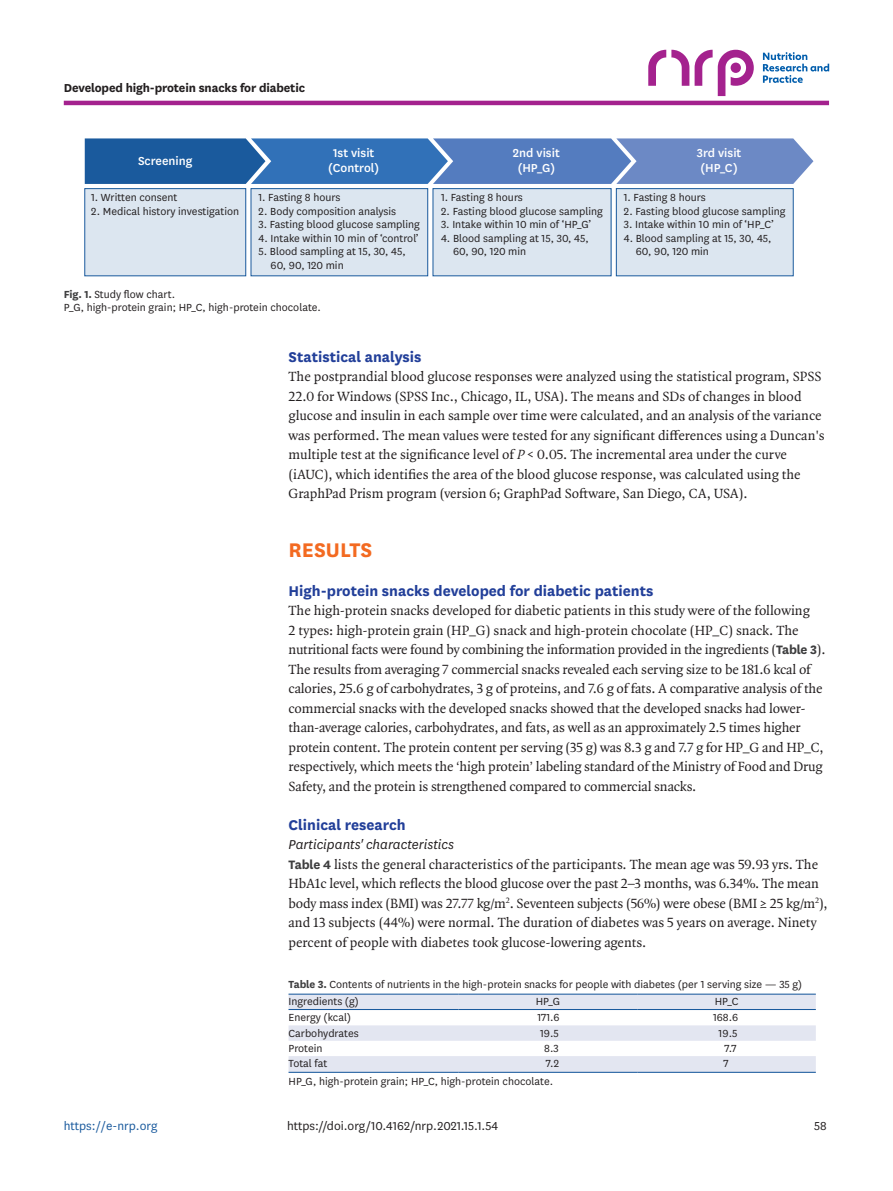
<style>
.page{position:relative;width:893px;height:1191px;background:#fff}
.page>*{position:absolute;margin:0;border:0;box-sizing:border-box;transform-origin:0 0}
.body_title1{font:700 23.1px "National";color:#f36a21}
.body_title2_stacked{font:700 16.5px "National";color:#223f99}
.body_title2{font:700 16.5px "National";color:#223f99}
.body_title3_stacked{font:italic 15px "National";color:#231f20}
.body_p_first{font:14.25px/19.5px "Quadraat OT";letter-spacing:-.005em;color:#231f20}
.t1{font:500 13.5px/15px "National";color:#fff;text-align:center}
.doi_running_footer{font:13.5px "National";color:#231f20}
.alt-title-type{font:700 13.5px "National";letter-spacing:-.01em;color:#231f20}
.t2{font:13.5px "National";color:#1a5a9d}
.table-wrap_caption{font:12px/13.5px "National";color:#231f20}
.fig_caption{font:12px/13.5px "National";color:#231f20}
.tbody_entry{font:12px "National";color:#231f20}
.table-wrap-foot_p_fi{font:12px "National";color:#231f20}
.thead_entry{font:12px "National";color:#231f20}
.s1{font-weight:700;color:#3e3e3f}
.s2{font-style:italic}
.s3{font-family:"National";font-weight:700;color:#3e3e3f}
</style>
<div class="page">
<hr style="left:64px;top:101px;width:765px;height:4px;background:#a4228e">
<svg style="left:695px;top:50px;width:59px;height:46px"></svg>
<svg style="left:648px;top:50px;width:41px;height:36px"></svg>
<svg style="left:763px;top:52px;width:66px;height:31px"></svg>
<div style="left:85px;top:189px;width:161px;height:87px;background:#dce6f0"></div>
<div style="left:251px;top:189px;width:177px;height:87px;background:#dce6f0"></div>
<div style="left:433px;top:189px;width:178px;height:87px;background:#dce6f0"></div>
<div style="left:616px;top:189px;width:177px;height:87px;background:#dce6f0"></div>
<svg style="left:85px;top:138px;width:728px;height:46px;background:#4a79b9"></svg>
<svg style="left:289px;top:994px;width:527px;height:77px"></svg>
<hr style="left:289px;top:993px;width:170px;height:1px;background:#1a5a9d">
<hr style="left:459px;top:993px;width:178px;height:1px;background:#1a5a9d">
<hr style="left:637px;top:993px;width:179px;height:1px;background:#1a5a9d">
<hr style="left:289px;top:1009px;width:170px;height:1px;background:#1a5a9d">
<hr style="left:459px;top:1009px;width:178px;height:1px;background:#1a5a9d">
<hr style="left:637px;top:1009px;width:179px;height:1px;background:#1a5a9d">
<hr style="left:289px;top:1071px;width:170px;height:1px;background:#1a5a9d">
<hr style="left:459px;top:1071px;width:178px;height:1px;background:#1a5a9d">
<hr style="left:637px;top:1071px;width:179px;height:1px;background:#1a5a9d">
<p class="alt-title-type" style="left:64px;top:78px;width:243px">Developed high-protein snacks for diabetic</p>
<p class="t1" style="left:138px;top:152px;width:56px">Screening</p>
<p class="t1" style="left:328px;top:145px;width:52px">1st visit (Control)</p>
<p class="t1" style="left:513px;top:145px;width:48px">2nd visit (HP_G)</p>
<p class="t1" style="left:697px;top:145px;width:46px;text-align:left">3rd visit (HP_C)</p>
<p class="table-wrap_caption" style="left:91px;top:190px;width:88px">1. Written consent</p>
<p class="table-wrap_caption" style="left:91px;top:204px;width:149px">2. Medical history investigation</p>
<p class="table-wrap_caption" style="left:259px;top:190px;width:83px">1. Fasting 8 hours</p>
<p class="table-wrap_caption" style="left:259px;top:204px;width:139px">2. Body composition analysis</p>
<p class="table-wrap_caption" style="left:259px;top:217px;width:163px">3. Fasting blood glucose sampling</p>
<p class="table-wrap_caption" style="left:259px;top:231px;width:161px">4. Intake within 10 min of ‘control’</p>
<p class="table-wrap_caption" style="left:271px;top:244px;width:137px;text-indent:-12px">5. Blood sampling at 15, 30, 45,<br>60, 90, 120 min</p>
<p class="table-wrap_caption" style="left:441px;top:190px;width:83px">1. Fasting 8 hours</p>
<p class="table-wrap_caption" style="left:441px;top:204px;width:163px">2. Fasting blood glucose sampling</p>
<p class="table-wrap_caption" style="left:441px;top:217px;width:152px">3. Intake within 10 min of ‘HP_G’</p>
<p class="table-wrap_caption" style="left:453px;top:231px;width:137px;text-indent:-12px">4. Blood sampling at 15, 30, 45,<br>60, 90, 120 min</p>
<p class="table-wrap_caption" style="left:624px;top:190px;width:83px">1. Fasting 8 hours</p>
<p class="table-wrap_caption" style="left:624px;top:204px;width:163px">2. Fasting blood glucose sampling</p>
<p class="table-wrap_caption" style="left:624px;top:217px;width:151px">3. Intake within 10 min of ‘HP_C’</p>
<p class="table-wrap_caption" style="left:636px;top:231px;width:137px;text-indent:-12px">4. Blood sampling at 15, 30, 45,<br>60, 90, 120 min</p>
<p class="fig_caption" style="left:64px;top:287px;width:259px"><span class="s1">Fig. 1.</span> Study flow chart.<br>P_G, high-protein grain; HP_C, high-protein chocolate.</p>
<p class="body_title2" style="left:289px;top:345px;width:134px">Statistical analysis</p>
<p class="body_p_first" style="left:289px;top:367px;width:538px">The postprandial blood glucose responses were analyzed using the statistical program, SPSS 22.0 for Windows (SPSS Inc., Chicago, IL, USA). The means and SDs of changes in blood glucose and insulin in each sample over time were calculated, and an analysis of the variance was performed. The mean values were tested for any significant differences using a Duncan's multiple test at the significance level of <span class="s2">P</span> &lt; 0.05. The incremental area under the curve (iAUC), which identifies the area of the blood glucose response, was calculated using the GraphPad Prism program (version 6; GraphPad Software, San Diego, CA, USA).</p>
<p class="body_title1" style="left:289px;top:533px;width:85px">RESULTS</p>
<p class="body_title2_stacked" style="left:289px;top:579px;width:366px">High-protein snacks developed for diabetic patients</p>
<p class="body_p_first" style="left:289px;top:601px;width:539px">The high-protein snacks developed for diabetic patients in this study were of the following<br>2 types: high-protein grain (HP_G) snack and high-protein chocolate (HP_C) snack. The nutritional facts were found by combining the information provided in the ingredients (<span class="s3">Table 3</span>).<br>The results from averaging 7 commercial snacks revealed each serving size to be 181.6 kcal of calories, 25.6 g of carbohydrates, 3 g of proteins, and 7.6 g of fats. A comparative analysis of the commercial snacks with the developed snacks showed that the developed snacks had lower&shy;than-average calories, carbohydrates, and fats, as well as an approximately 2.5 times higher protein content. The protein content per serving (35 g) was 8.3 g and 7.7 g for HP_G and HP_C, respectively, which meets the ‘high protein’ labeling standard of the Ministry of Food and Drug Safety, and the protein is strengthened compared to commercial snacks.</p>
<p class="body_title2" style="left:289px;top:813px;width:119px">Clinical research</p>
<p class="body_title3_stacked" style="left:289px;top:835px;width:167px">Participants' characteristics</p>
<p class="body_p_first" style="left:289px;top:854px;width:541px"><span class="s3">Table 4</span> lists the general characteristics of the participants. The mean age was 59.93 yrs. The HbA1c level, which reflects the blood glucose over the past 2–3 months, was 6.34%. The mean body mass index (BMI) was 27.77 kg/m<sup>2</sup>. Seventeen subjects (56%) were obese (BMI ≥ 25 kg/m<sup>2</sup>), and 13 subjects (44%) were normal. The duration of diabetes was 5 years on average. Ninety percent of people with diabetes took glucose-lowering agents.</p>
<p class="t2" style="left:64px;top:1116px;width:95px">https://e-nrp.org</p>
<p class="table-wrap_caption" style="left:289px;top:976px;width:515px"><span class="s1">Table 3.</span> Contents of nutrients in the high-protein snacks for people with diabetes (per 1 serving size — 35 g)</p>
<p class="thead_entry" style="left:289px;top:993px;width:72px">Ingredients (g)</p>
<p class="thead_entry" style="left:536px;top:993px;width:26px">HP_G</p>
<p class="thead_entry" style="left:715px;top:993px;width:25px">HP_C</p>
<p class="tbody_entry" style="left:289px;top:1009px;width:64px">Energy (kcal)</p>
<p class="tbody_entry" style="left:537px;top:1009px;width:24px">171.6</p>
<p class="tbody_entry" style="left:713px;top:1009px;width:27px">168.6</p>
<p class="tbody_entry" style="left:289px;top:1025px;width:72px">Carbohydrates</p>
<p class="tbody_entry" style="left:540px;top:1025px;width:20px">19.5</p>
<p class="tbody_entry" style="left:719px;top:1025px;width:20px">19.5</p>
<p class="tbody_entry" style="left:289px;top:1040px;width:35px">Protein</p>
<p class="tbody_entry" style="left:544px;top:1040px;width:16px">8.3</p>
<p class="tbody_entry" style="left:724px;top:1040px;width:14px">7.7</p>
<p class="tbody_entry" style="left:289px;top:1055px;width:40px">Total fat</p>
<p class="tbody_entry" style="left:546px;top:1055px;width:15px">7.2</p>
<p class="tbody_entry" style="left:724px;top:1055px;width:7px">7</p>
<p class="table-wrap-foot_p_fi" style="left:289px;top:1073px;width:266px">HP_G, high-protein grain; HP_C, high-protein chocolate.</p>
<p class="doi_running_footer" style="left:287px;top:1116px;width:213px">https://doi.org/10.4162/nrp.2021.15.1.54</p>
<p class="doi_running_footer" style="left:814px;top:1116px;width:14px">58</p>
</div>
